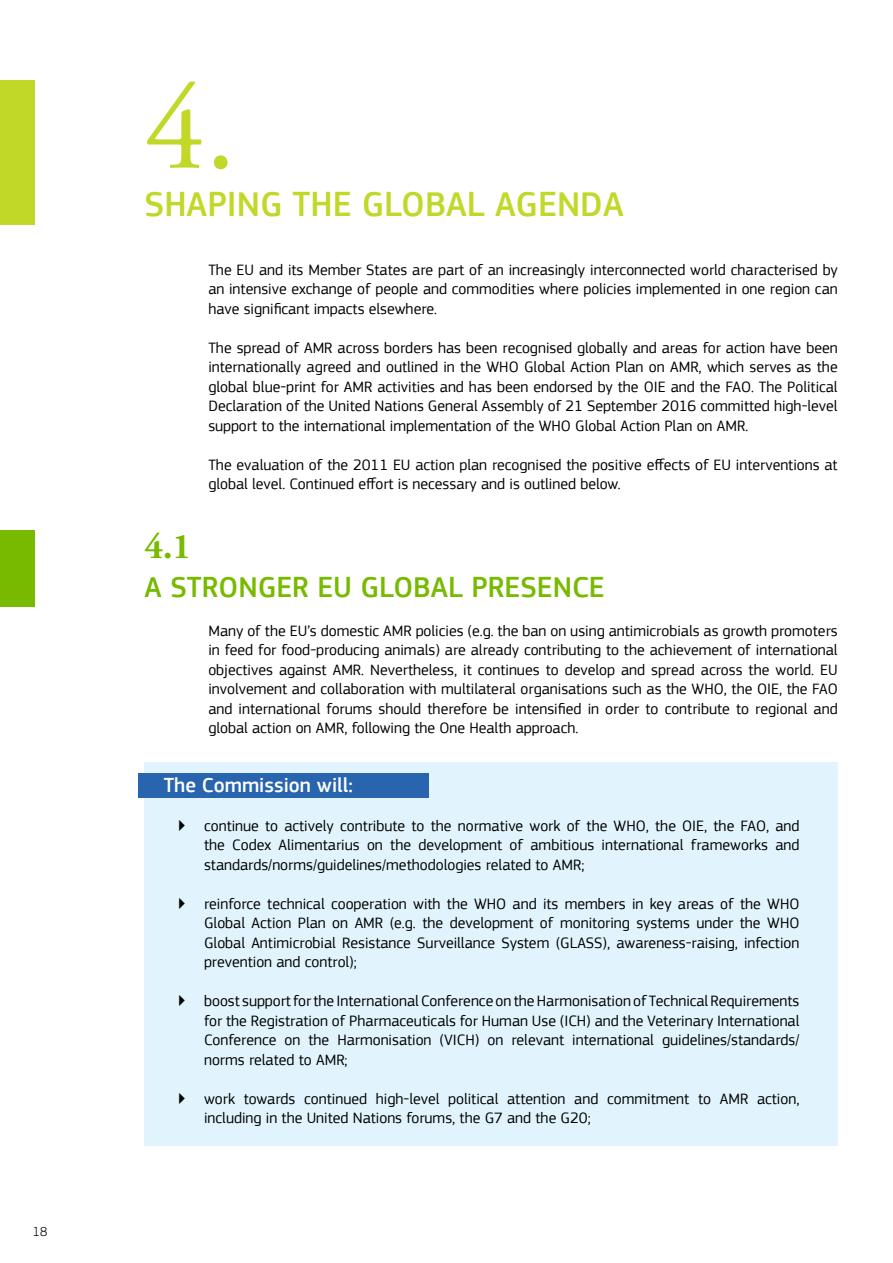
<style>
.page{position:relative;width:893px;height:1263px;background:#fff}
.page>*{position:absolute;margin:0;border:0;box-sizing:border-box;transform-origin:0 0}
.t1{font:121.8px "Adobe Garamond Pro";color:#c2d829}
.t2{font:500 36px "EC Square Sans Pro";color:#c2d829}
.t3{font:700 36px "Adobe Garamond Pro";color:#77ba00}
.t4{font:500 30px "EC Square Sans Pro";color:#77ba00}
.t5{font:500 21px "EC Square Sans Pro";color:#fff}
.t6{font:15.75px/19.5px "EC Square Sans Pro";color:#000;text-align:justify}
.t7{font:300 13.5px "EC Square Sans Pro";color:#000}
</style>
<div class="page">
<div style="left:145px;top:762px;width:693px;height:384px;background:#e1f4fd"></div>
<div style="left:138px;top:773px;width:291px;height:25px;background:#2964af"></div>
<div style="left:0;top:80px;width:34px;height:144px;background:#c2d829"></div>
<div style="left:0;top:530px;width:34px;height:76px;background:#77ba00"></div>
<p class="t7" style="left:33px;top:1224px;width:16px">18</p>
<h1 class="t1" style="left:145px;top:56px;width:93px">4.</h1>
<h2 class="t2" style="left:145px;top:183px;width:481px">SHAPING THE GLOBAL AGENDA</h2>
<p class="t6" style="left:208px;top:260px;width:631px">The EU and its Member States are part of an increasingly interconnected world characterised by an intensive exchange of people and commodities where policies implemented in one region can have significant impacts elsewhere.</p>
<p class="t6" style="left:208px;top:338px;width:631px">The spread of AMR across borders has been recognised globally and areas for action have been internationally agreed and outlined in the WHO Global Action Plan on AMR, which serves as the global blue-print for AMR activities and has been endorsed by the OIE and the FAO. The Political Declaration of the United Nations General Assembly of 21 September 2016 committed high-level support to the international implementation of the WHO Global Action Plan on AMR.</p>
<p class="t6" style="left:208px;top:455px;width:631px">The evaluation of the 2011 EU action plan recognised the positive effects of EU interventions at global level. Continued effort is necessary and is outlined below.</p>
<h2 class="t3" style="left:145px;top:525px;width:48px">4.1</h2>
<h3 class="t4" style="left:145px;top:569px;width:462px">A STRONGER EU GLOBAL PRESENCE</h3>
<p class="t6" style="left:208px;top:621px;width:631px">Many of the EU’s domestic AMR policies (e.g. the ban on using antimicrobials as growth promoters in feed for food-producing animals) are already contributing to the achievement of international objectives against AMR. Nevertheless, it continues to develop and spread across the world. EU involvement and collaboration with multilateral organisations such as the WHO, the OIE, the FAO and international forums should therefore be intensified in order to contribute to regional and global action on AMR, following the One Health approach.</p>
<h3 class="t5" style="left:164px;top:772px;width:191px">The Commission will:</h3>
<p class="t6" style="left:204px;top:816px;width:597px;text-indent:-27px">▶ continue to actively contribute to the normative work of the WHO, the OIE, the FAO, and the Codex Alimentarius on the development of ambitious international frameworks and standards/norms/guidelines/methodologies related to AMR;</p>
<p class="t6" style="left:204px;top:894px;width:597px;text-indent:-27px">▶ reinforce technical cooperation with the WHO and its members in key areas of the WHO Global Action Plan on AMR (e.g. the development of monitoring systems under the WHO Global Antimicrobial Resistance Surveillance System (GLASS), awareness-raising, infection prevention and control);</p>
<p class="t6" style="left:204px;top:991px;width:597px;text-indent:-27px">▶ boost support for the International Conference on the Harmonisation of Technical Requirements for the Registration of Pharmaceuticals for Human Use (ICH) and the Veterinary International Conference on the Harmonisation (VICH) on relevant international guidelines/standards/ norms related to AMR;</p>
<p class="t6" style="left:204px;top:1089px;width:597px;text-indent:-27px">▶ work towards continued high-level political attention and commitment to AMR action, including in the United Nations forums, the G7 and the G20;</p>
</div>
